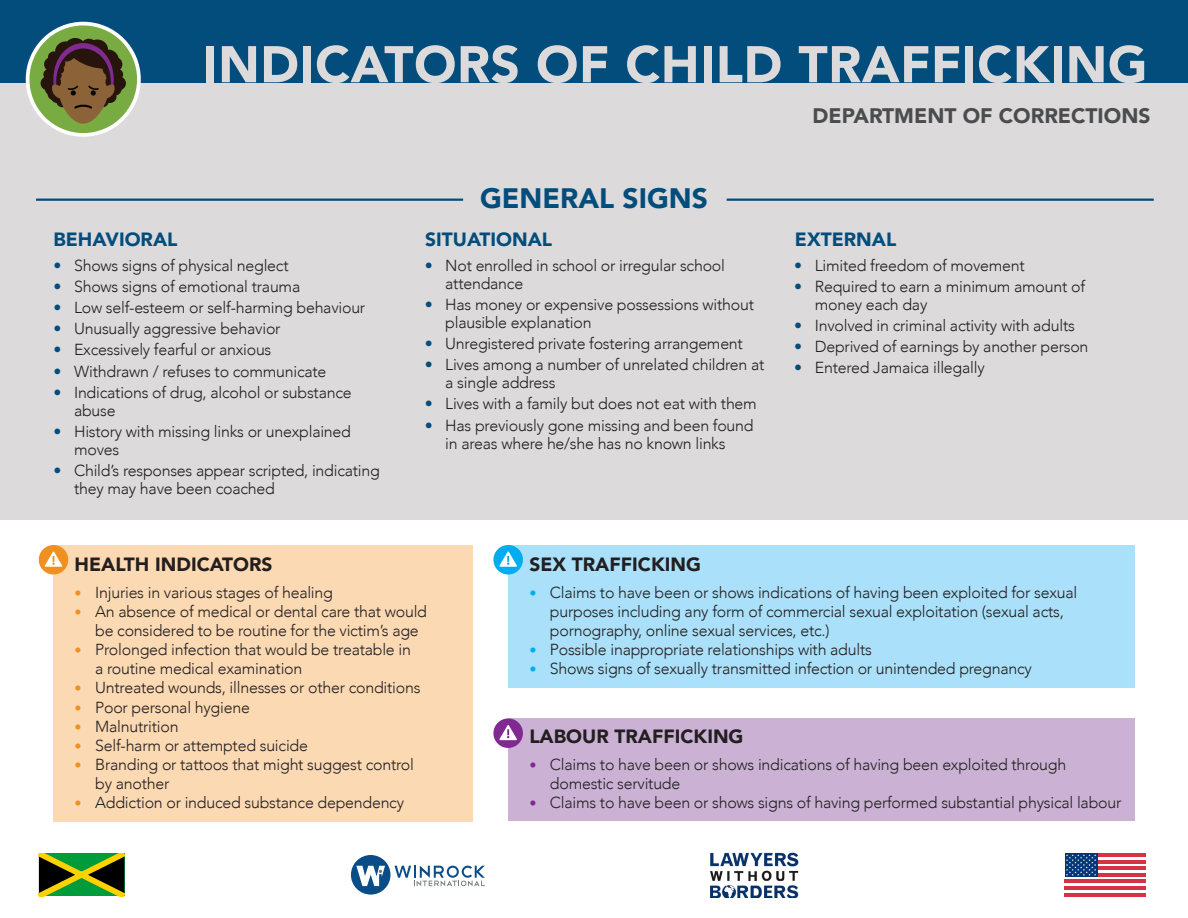
<style>
.page{position:relative;width:1188px;height:918px;background:#fff}
.page>*{position:absolute;margin:0;border:0;box-sizing:border-box;transform-origin:0 0}
.t1{font:900 51px "Avenir";letter-spacing:.01em;color:#dcdadb}
.t2{font:900 28.05px "Avenir";color:#034d7d}
.t3{font:900 21px "Avenir";color:#4b4c4d}
.t4{font:900 19.2px "Avenir";color:#231f20}
.t5{font:900 19.2px "Avenir";color:#034d7d}
.t6{font:300 15.9px/18px "Avenir";letter-spacing:-.015em;color:#231f20}
.s1{color:#034d7d}
.s2{font-size:14.25px;color:#f09020}
.s3{font-size:14.25px;color:#00aeef}
.s4{font-size:14.25px;color:#802990}
</style>
<div class="page">
<div style="left:0;top:79px;width:1188px;height:441px;background:#dcdadb"></div>
<div style="left:0;top:0;width:1188px;height:82px;background:#034d7d"></div>
<svg style="left:28px;top:24px;width:111px;height:111px;fill:#78ab41"></svg>
<div style="left:26px;top:22px;width:115px;height:115px;border:4px solid #fff;border-radius:50%"></div>
<div style="left:41px;top:76px;width:14px;height:14px;background:#27140d;border-radius:50%"></div>
<div style="left:87px;top:40px;width:21px;height:20px;background:#27140d;border-radius:50%"></div>
<div style="left:81px;top:39px;width:16px;height:16px;background:#27140d;border-radius:50%"></div>
<svg style="left:55px;top:41px;width:21px;height:21px"></svg>
<div style="left:65px;top:38px;width:21px;height:20px;background:#27140d;border-radius:50%"></div>
<svg style="left:45px;top:43px;width:87px;height:81px"></svg>
<div style="left:54px;top:545px;width:419px;height:276px;background:#fbd9b3"></div>
<div style="left:508px;top:545px;width:627px;height:142px;background:#aae0f9"></div>
<div style="left:508px;top:718px;width:627px;height:103px;background:#cbb2d5"></div>
<div style="left:39px;top:545px;width:29px;height:30px;background:#f09020;border-radius:50%"></div>
<svg style="left:45px;top:552px;width:17px;height:15px"></svg>
<div style="left:493px;top:545px;width:30px;height:30px;background:#00aeef;border-radius:50%"></div>
<svg style="left:499px;top:552px;width:18px;height:15px"></svg>
<div style="left:493px;top:718px;width:30px;height:30px;background:#802990;border-radius:50%"></div>
<svg style="left:499px;top:725px;width:18px;height:15px"></svg>
<svg style="left:1065px;top:876px;width:81px;height:4px"></svg>
<svg style="left:1097px;top:863px;width:49px;height:4px"></svg>
<hr style="left:1065px;top:880px;width:81px;height:3px;background:#d63247">
<hr style="left:1065px;top:886px;width:81px;height:4px;background:#d63247">
<hr style="left:1065px;top:893px;width:81px;height:3px;background:#d63247">
<hr style="left:1097px;top:853px;width:49px;height:4px;background:#d63247">
<hr style="left:1097px;top:860px;width:49px;height:3px;background:#d63247">
<hr style="left:1097px;top:867px;width:49px;height:3px;background:#d63247">
<hr style="left:1097px;top:873px;width:49px;height:3px;background:#d63247">
<div style="left:1065px;top:853px;width:32px;height:23px;background:#013775"></div>
<svg style="left:1066px;top:854px;width:30px;height:22px"></svg>
<svg style="left:39px;top:853px;width:85px;height:43px"></svg>
<svg style="left:351px;top:855px;width:134px;height:40px"></svg>
<hr style="left:36px;top:199px;width:427px;height:2px;background:#034d7d">
<hr style="left:727px;top:199px;width:427px;height:2px;background:#034d7d">
<img style="left:710px;top:853px;width:88px;height:45px">
<p class="t1" style="left:203px;top:21px;width:946px">INDICATORS OF CHILD TRAFFICKING</p>
<p class="t2" style="left:480px;top:175px;width:229px">GENERAL SIGNS</p>
<p class="t3" style="left:813px;top:98px;width:339px">DEPARTMENT OF CORRECTIONS</p>
<p class="t5" style="left:54px;top:223px;width:125px">BEHAVIORAL</p>
<p class="t5" style="left:425px;top:223px;width:128px">SITUATIONAL</p>
<p class="t5" style="left:795px;top:223px;width:103px">EXTERNAL</p>
<p class="t6" style="left:54px;top:256px;width:237px"><span class="s1">•</span> Shows signs of physical neglect</p>
<p class="t6" style="left:54px;top:277px;width:248px"><span class="s1">•</span> Shows signs of emotional trauma</p>
<p class="t6" style="left:54px;top:299px;width:313px"><span class="s1">•</span> Low self-esteem or self-harming behaviour</p>
<p class="t6" style="left:54px;top:320px;width:229px"><span class="s1">•</span> Unusually aggressive behavior</p>
<p class="t6" style="left:54px;top:341px;width:219px"><span class="s1">•</span> Excessively fearful or anxious</p>
<p class="t6" style="left:54px;top:362px;width:274px"><span class="s1">•</span> Withdrawn / refuses to communicate</p>
<p class="t6" style="left:74px;top:384px;width:279px;text-indent:-21px"><span class="s1">•</span> Indications of drug, alcohol or substance abuse</p>
<p class="t6" style="left:74px;top:423px;width:278px;text-indent:-21px"><span class="s1">•</span> History with missing links or unexplained moves</p>
<p class="t6" style="left:74px;top:462px;width:307px;text-indent:-21px"><span class="s1">•</span> Child’s responses appear scripted, indicating they may have been coached</p>
<p class="t6" style="left:445px;top:256px;width:281px;text-indent:-21px"><span class="s1">•</span> Not enrolled in school or irregular school attendance</p>
<p class="t6" style="left:445px;top:295px;width:310px;text-indent:-21px"><span class="s1">•</span> Has money or expensive possessions without plausible explanation</p>
<p class="t6" style="left:425px;top:335px;width:320px"><span class="s1">•</span> Unregistered private fostering arrangement</p>
<p class="t6" style="left:445px;top:356px;width:321px;text-indent:-21px"><span class="s1">•</span> Lives among a number of unrelated children at a single address</p>
<p class="t6" style="left:425px;top:395px;width:334px"><span class="s1">•</span> Lives with a family but does not eat with them</p>
<p class="t6" style="left:425px;top:416px;width:330px;text-align:center"><span class="s1">•</span> Has previously gone missing and been found in areas where he/she has no known links</p>
<p class="t6" style="left:794px;top:256px;width:232px"><span class="s1">•</span> Limited freedom of movement</p>
<p class="t6" style="left:815px;top:277px;width:272px;text-indent:-21px"><span class="s1">•</span> Required to earn a minimum amount of money each day</p>
<p class="t6" style="left:794px;top:317px;width:282px"><span class="s1">•</span> Involved in criminal activity with adults</p>
<p class="t6" style="left:794px;top:338px;width:296px"><span class="s1">•</span> Deprived of earnings by another person</p>
<p class="t6" style="left:794px;top:359px;width:192px"><span class="s1">•</span> Entered Jamaica illegally</p>
<p class="t4" style="left:75px;top:548px;width:199px">HEALTH INDICATORS</p>
<p class="t6" style="left:75px;top:583px;width:260px"><span class="s2">•</span> Injuries in various stages of healing</p>
<p class="t6" style="left:95px;top:602px;width:333px;line-height:19.2px;text-indent:-21px"><span class="s2">•</span> An absence of medical or dental care that would be considered to be routine for the victim’s age</p>
<p class="t6" style="left:95px;top:640px;width:317px;line-height:19.2px;text-indent:-21px"><span class="s2">•</span> Prolonged infection that would be treatable in a routine medical examination</p>
<p class="t6" style="left:75px;top:679px;width:347px"><span class="s2">•</span> Untreated wounds, illnesses or other conditions</p>
<p class="t6" style="left:75px;top:698px;width:177px"><span class="s2">•</span> Poor personal hygiene</p>
<p class="t6" style="left:75px;top:717px;width:105px"><span class="s2">•</span> Malnutrition</p>
<p class="t6" style="left:75px;top:736px;width:235px"><span class="s2">•</span> Self-harm or attempted suicide</p>
<p class="t6" style="left:95px;top:755px;width:320px;line-height:19.2px;text-indent:-21px"><span class="s2">•</span> Branding or tattoos that might suggest control by another</p>
<p class="t6" style="left:75px;top:794px;width:331px"><span class="s2">•</span> Addiction or induced substance dependency</p>
<p class="t4" style="left:529px;top:548px;width:173px">SEX TRAFFICKING</p>
<p class="t6" style="left:550px;top:583px;width:529px;line-height:19.2px;text-indent:-21px"><span class="s3">•</span> Claims to have been or shows indications of having been exploited for sexual purposes including any form of commercial sexual exploitation (sexual acts, pornography, online sexual services, etc.)</p>
<p class="t6" style="left:529px;top:641px;width:344px"><span class="s3">•</span> Possible inappropriate relationships with adults</p>
<p class="t6" style="left:529px;top:660px;width:504px"><span class="s3">•</span> Shows signs of sexually transmitted infection or unintended pregnancy</p>
<p class="t4" style="left:529px;top:720px;width:216px">LABOUR TRAFFICKING</p>
<p class="t6" style="left:550px;top:755px;width:518px;line-height:19.2px;text-indent:-21px"><span class="s4">•</span> Claims to have been or shows indications of having been exploited through domestic servitude</p>
<p class="t6" style="left:529px;top:793px;width:594px"><span class="s4">•</span> Claims to have been or shows signs of having performed substantial physical labour</p>
</div>
